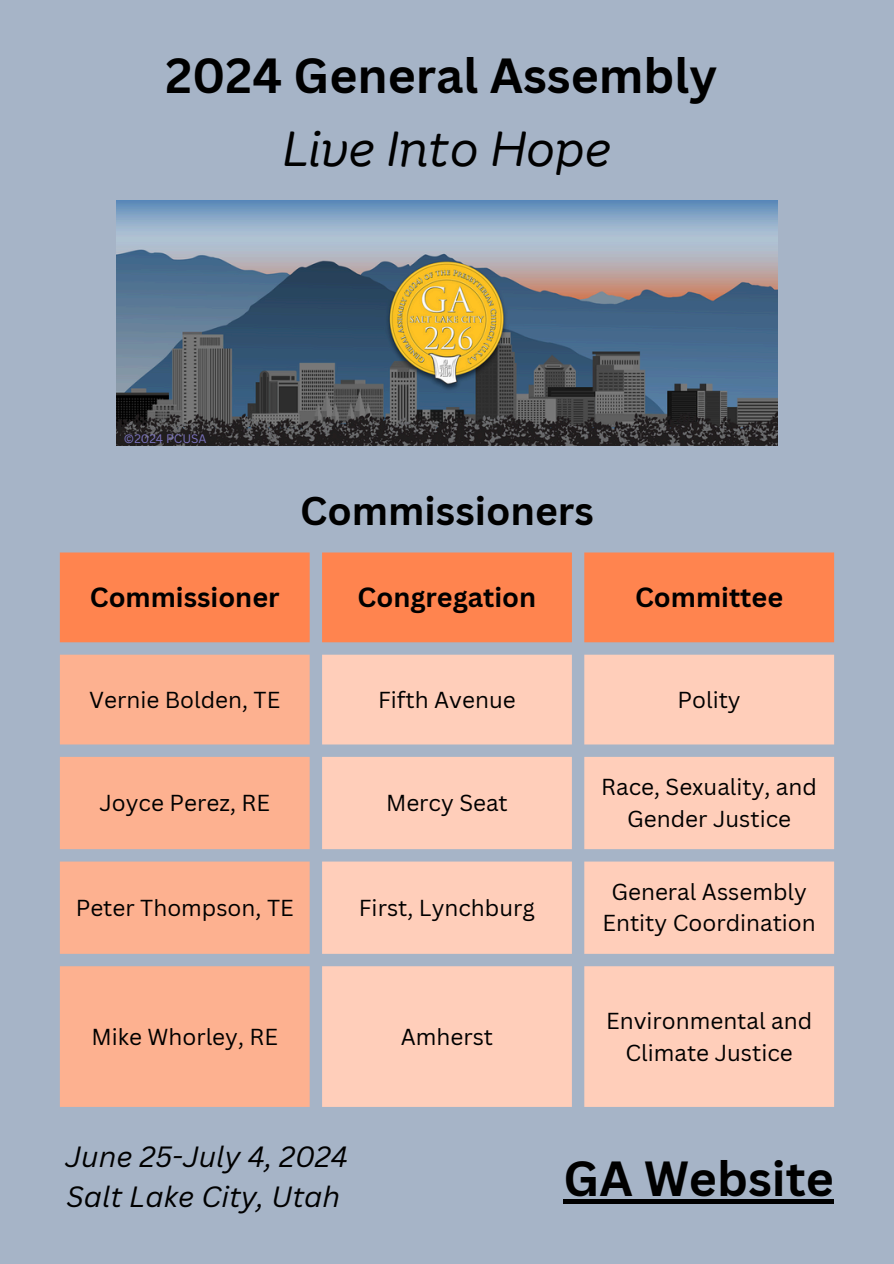
<style>
.page{position:relative;width:894px;height:1264px;background:#fff}
.page>*{position:absolute;margin:0;border:0;box-sizing:border-box;transform-origin:0 0}
.t1{font:700 48px "Canva Sans";color:#000}
.t2{font:italic 48px "Binate Display";color:#000}
.t3{font:700 39px "Canva Sans";color:#000}
.t4{font:italic 28.5px/39.5px "Canva Sans";color:#000}
.t5{font:700 27px "Canva Sans";color:#000}
.t6{font:22.5px/31.5px "Canva Sans";color:#000;text-align:center}
.t7{font:12px "Canva Sans";color:#7a72bd}
</style>
<div class="page">
<div style="left:0;top:0;width:893px;height:1263px;background:#a6b4c7"></div>
<img style="left:116px;top:201px;width:661px;height:244px">
<div style="left:60px;top:552px;width:773px;height:90px;background:#ff844f"></div>
<svg style="left:60px;top:654px;width:249px;height:452px;background:#f5b194"></svg>
<svg style="left:322px;top:654px;width:511px;height:452px;background:#f5cbbb"></svg>
<div style="left:563px;top:1198px;width:270px;height:5px;background:#000"></div>
<p class="t1" style="left:165px;top:41px;width:553px">2024 General Assembly</p>
<h4 class="t2" style="left:282px;top:104px;width:330px">Live Into Hope</h4>
<h1 class="t7" style="left:124px;top:430px;width:84px">©2024 PCUSA</h1>
<p class="t3" style="left:300px;top:483px;width:295px">Commissioners</p>
<h2 class="t5" style="left:90px;top:577px;width:191px">Commissioner</h2>
<p class="t5" style="left:357px;top:577px;width:180px">Congregation</p>
<p class="t5" style="left:635px;top:577px;width:150px">Committee</p>
<h3 class="t6" style="left:89px;top:683px;width:193px">Vernie Bolden, TE</h3>
<p class="t6" style="left:378px;top:683px;width:139px">Fifth Avenue</p>
<p class="t6" style="left:677px;top:683px;width:65px">Polity</p>
<p class="t6" style="left:99px;top:786px;width:172px">Joyce Perez, RE</p>
<p class="t6" style="left:386px;top:786px;width:123px">Mercy Seat</p>
<p class="t6" style="left:76px;top:891px;width:219px">Peter Thompson, TE</p>
<p class="t6" style="left:359px;top:891px;width:177px">First, Lynchburg</p>
<p class="t6" style="left:91px;top:1020px;width:188px">Mike Whorley, RE</p>
<p class="t6" style="left:400px;top:1020px;width:94px">Amherst</p>
<p class="t6" style="left:601px;top:770px;width:217px">Race, Sexuality, and<br>Gender Justice</p>
<p class="t6" style="left:602px;top:875px;width:215px">General Assembly<br>Entity Coordination</p>
<p class="t6" style="left:606px;top:1004px;width:207px">Environmental and<br>Climate Justice</p>
<p class="t4" style="left:65px;top:1136px;width:284px">June 25-July 4, 2024<br>Salt Lake City, Utah</p>
<p class="t1" style="left:563px;top:1144px;width:272px">GA Website</p>
</div>
